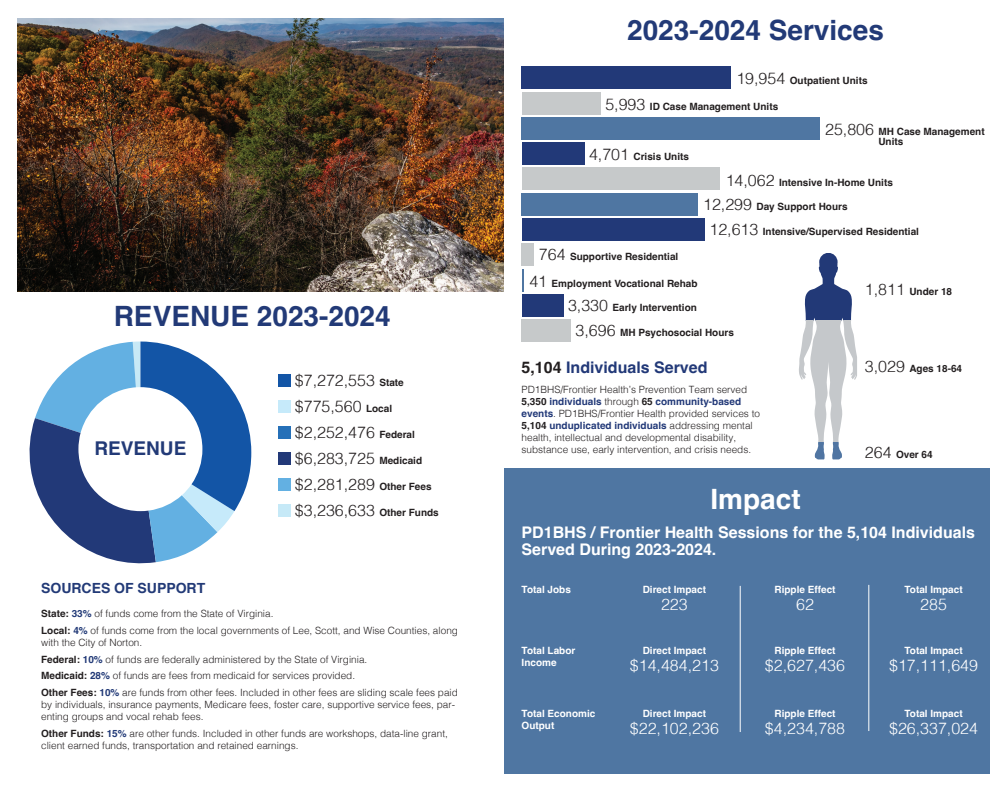
<style>
.page{position:relative;width:1008px;height:792px;background:#fff}
.page>*{position:absolute;margin:0;border:0;box-sizing:border-box;transform-origin:0 0}
.t1{font:700 28px "Helvetica";color:#223a77}
.t2{font:700 28px "Helvetica";color:#fff}
.t3{font:700 19px "Helvetica";color:#223a77}
.t4{font:300 16px/25.9px "Helvetica";color:#231f20}
.t5{font:700 16px/17px "Helvetica";color:#fff}
.t6{font:300 16px "Helvetica";color:#fff}
.t7{font:700 16px "Helvetica";color:#223978}
.t8{font:700 14px "Helvetica";color:#223a77}
.t9{font:300 10px/12px "Helvetica";color:#231f20}
.t10{font:700 10px/10px "Helvetica";color:#231f20}
.t11{font:700 10px/12px "Helvetica";color:#fff}
.s1{font-weight:700;font-size:10px}
.s2{font-weight:700}
.s3{font-weight:700;color:#223a77}
.s4{font-weight:300;font-size:16px}
.s5{color:#231f20}
.s6{font-weight:700;color:#223978}
</style>
<div class="page">
<div style="left:504px;top:469px;width:486px;height:305px;background:#4f76a2"></div>
<div style="left:522px;top:294px;width:41px;height:23px;background:#223978"></div>
<hr style="left:522px;top:269px;width:2px;height:23px;background:#4f76a2">
<div style="left:522px;top:244px;width:12px;height:22px;background:#c6c9ca"></div>
<div style="left:522px;top:218px;width:183px;height:23px;background:#223978"></div>
<div style="left:522px;top:193px;width:176px;height:23px;background:#4f76a2"></div>
<div style="left:522px;top:168px;width:198px;height:22px;background:#c6c9ca"></div>
<div style="left:522px;top:142px;width:63px;height:23px;background:#223978"></div>
<div style="left:522px;top:117px;width:298px;height:23px;background:#4f76a2"></div>
<div style="left:522px;top:92px;width:79px;height:22px;background:#c6c9ca"></div>
<div style="left:522px;top:66px;width:209px;height:23px;background:#223978"></div>
<hr style="left:740px;top:586px;width:1px;height:146px;background:#fff">
<hr style="left:868px;top:585px;width:1px;height:146px;background:#fff">
<div style="left:522px;top:319px;width:49px;height:23px;background:#c6c9ca"></div>
<svg style="left:804px;top:262px;width:29px;height:58px;fill:#223977"></svg>
<svg style="left:799px;top:320px;width:34px;height:122px;fill:#c5c8cb"></svg>
<svg style="left:814px;top:442px;width:19px;height:17px"></svg>
<img style="left:17px;top:19px;width:487px;height:273px">
<div style="left:278px;top:375px;width:13px;height:12px;background:#1355a6"></div>
<div style="left:278px;top:401px;width:13px;height:12px;background:#c6eafa"></div>
<div style="left:278px;top:426px;width:13px;height:13px;background:#2570b8"></div>
<div style="left:278px;top:452px;width:13px;height:13px;background:#223978"></div>
<div style="left:278px;top:478px;width:13px;height:13px;background:#63b0e2"></div>
<div style="left:278px;top:504px;width:13px;height:12px;background:#c6e9f7"></div>
<svg style="left:29px;top:342px;width:222px;height:222px"></svg>
<h1 class="t1" style="left:114px;top:299px;width:279px">REVENUE 2023-2024</h1>
<h2 class="t3" style="left:95px;top:437px;width:93px">REVENUE</h2>
<h3 class="t8" style="left:41px;top:580px;width:166px">SOURCES OF SUPPORT</h3>
<h3 class="t4" style="left:295px;top:366px;width:145px">$7,272,553 <span class="s1">State </span>$775,560 <span class="s1">Local </span>$2,252,476 <span class="s1">Federal </span>$6,283,725 <span class="s1">Medicaid </span>$2,281,289 <span class="s1">Other Fees </span>$3,236,633 <span class="s1">Other Funds</span></h3>
<p class="t9" style="left:41px;top:604px;width:418px;line-height:17px"><span class="s2">State:</span> <span class="s3">33%</span> of funds come from the State of Virginia.<br><span class="s2">Local:</span> <span class="s3">4%</span> of funds come from the local governments of Lee, Scott, and Wise Counties, along</p>
<p class="t9" style="left:41px;top:633px;width:328px;line-height:17px">with the City of Norton.<br><span class="s2">Federal:</span> <span class="s3">10%</span> of funds are federally administered by the State of Virginia.</p>
<p class="t9" style="left:41px;top:666px;width:418px;line-height:17px"><span class="s2">Medicaid:</span> <span class="s3">28%</span> of funds are fees from medicaid for services provided.<br><span class="s2">Other Fees:</span> <span class="s3">10%</span> are funds from other fees. Included in other fees are sliding scale fees paid</p>
<p class="t9" style="left:41px;top:698px;width:416px">by individuals, insurance payments, Medicare fees, foster care, supportive service fees, par&shy;enting groups and vocal rehab fees.</p>
<p class="t9" style="left:41px;top:727px;width:408px"><span class="s2">Other Funds:</span> <span class="s3">15%</span> are other funds. Included in other funds are workshops, data-line grant, client earned funds, transportation and retained earnings.</p>
<h1 class="t1" style="left:627px;top:13px;width:258px">2023-2024 Services</h1>
<p class="t10" style="left:736px;top:77px;width:133px"><span class="s4">19,954</span> Outpatient Units</p>
<p class="t10" style="left:605px;top:102px;width:174px"><span class="s4">5,993</span> ID Case Management Units</p>
<p class="t10" style="left:878px;top:128px;width:108px;text-indent:-53px"><span class="s4">25,806</span> MH Case Management<br>Units</p>
<p class="t10" style="left:589px;top:153px;width:102px"><span class="s4">4,701</span> Crisis Units</p>
<p class="t10" style="left:726px;top:178px;width:169px"><span class="s4">14,062</span> Intensive In-Home Units</p>
<p class="t10" style="left:703px;top:203px;width:146px"><span class="s4">12,299</span> Day Support Hours</p>
<p class="t10" style="left:709px;top:228px;width:211px"><span class="s4">12,613</span> Intensive/Supervised Residential</p>
<p class="t10" style="left:539px;top:253px;width:141px"><span class="s4">764</span> Supportive Residential</p>
<p class="t10" style="left:529px;top:279px;width:170px"><span class="s4">41</span> Employment Vocational Rehab</p>
<p class="t10" style="left:568px;top:304px;width:130px"><span class="s4">3,330</span> Early Intervention</p>
<p class="t10" style="left:865px;top:288px;width:89px"><span class="s4">1,811</span> Under 18</p>
<p class="t10" style="left:576px;top:329px;width:160px"><span class="s4">3,696</span> MH Psychosocial Hours</p>
<h3 class="t7" style="left:522px;top:357px;width:187px"><span class="s5">5,104</span> Individuals Served</h3>
<p class="t9" style="left:522px;top:382px;width:240px">PD1BHS/Frontier Health’s Prevention Team served <span class="s2">5,350</span> <span class="s6">individuals</span> through <span class="s2">65</span> <span class="s6">community-based events</span>. PD1BHS/Frontier Health provided services to <span class="s2">5,104</span> <span class="s6">unduplicated individuals</span> addressing mental health, intellectual and developmental disability, substance use, early intervention, and crisis needs.</p>
<p class="t10" style="left:865px;top:365px;width:99px"><span class="s4">3,029</span> Ages 18-64</p>
<p class="t10" style="left:865px;top:451px;width:69px"><span class="s4">264</span> Over 64</p>
<h1 class="t2" style="left:711px;top:482px;width:92px">Impact</h1>
<h3 class="t5" style="left:522px;top:525px;width:455px">PD1BHS / Frontier Health Sessions for the 5,104 Individuals<br>Served During 2023-2024.</h3>
<p class="t11" style="left:522px;top:584px;width:51px">Total Jobs</p>
<p class="t11" style="left:774px;top:585px;width:63px">Ripple Effect</p>
<h3 class="t6" style="left:796px;top:591px;width:19px">62</h3>
<p class="t11" style="left:774px;top:645px;width:63px">Ripple Effect</p>
<h3 class="t6" style="left:765px;top:651px;width:82px">$2,627,436</h3>
<p class="t11" style="left:774px;top:708px;width:63px">Ripple Effect</p>
<h3 class="t6" style="left:765px;top:714px;width:82px">$4,234,788</h3>
<p class="t11" style="left:643px;top:585px;width:65px">Direct Impact</p>
<h3 class="t6" style="left:661px;top:591px;width:28px">223</h3>
<p class="t11" style="left:643px;top:645px;width:65px">Direct Impact</p>
<h3 class="t6" style="left:630px;top:651px;width:90px">$14,484,213</h3>
<p class="t11" style="left:643px;top:708px;width:65px">Direct Impact</p>
<h3 class="t6" style="left:630px;top:714px;width:90px">$22,102,236</h3>
<p class="t11" style="left:905px;top:585px;width:60px">Total Impact</p>
<h3 class="t6" style="left:920px;top:591px;width:28px">285</h3>
<p class="t11" style="left:905px;top:645px;width:60px">Total Impact</p>
<h3 class="t6" style="left:889px;top:651px;width:90px">$17,111,649</h3>
<p class="t11" style="left:905px;top:708px;width:60px">Total Impact</p>
<h3 class="t6" style="left:889px;top:714px;width:90px">$26,337,024</h3>
<p class="t11" style="left:522px;top:645px;width:55px">Total Labor<br>Income</p>
<p class="t11" style="left:522px;top:708px;width:75px">Total Economic<br>Output</p>
</div>
